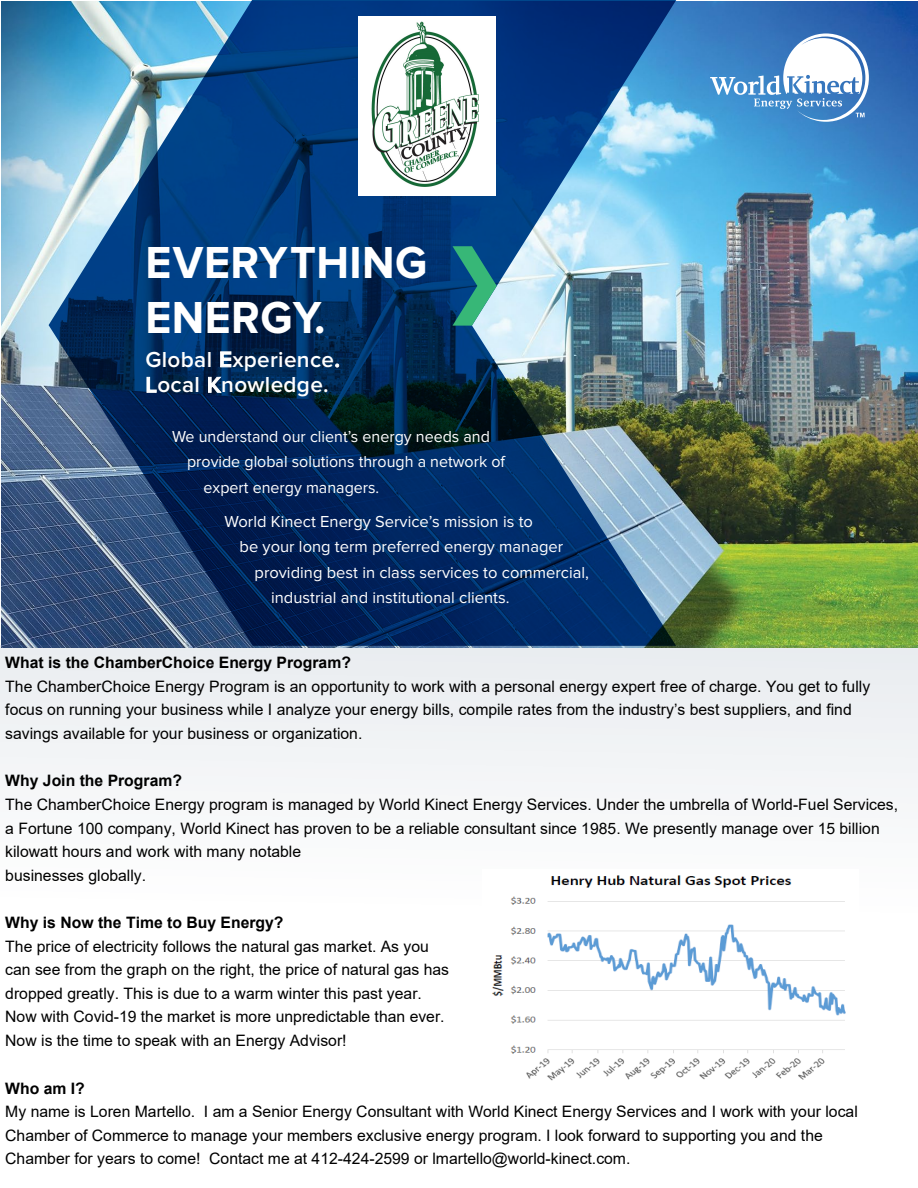
<style>
.page{position:relative;width:918px;height:1188px;background:#fff}
.page>*{position:absolute;margin:0;border:0;box-sizing:border-box;transform-origin:0 0}
.t1{font:700 46.5px/55.2px "Proxima Nova";letter-spacing:.01em;color:#fff;scale:.96 1}
.t2{font:600 22.5px/25.5px "Proxima Nova";letter-spacing:.015em;color:#fff}
.t3{font:16.5px "Proxima Nova";color:#fff}
.t4{font:15.75px/23.5px "Arial";color:#000}
.t5{font:700 15.75px "Arial";color:#000}
</style>
<div class="page">
<img style="left:1px;top:1px;width:917px;height:644px">
<div style="left:0;top:645px;width:918px;height:543px;background:linear-gradient(to right,#fafbfc,#f5f7f8)"></div>
<img style="left:49px;top:0;width:636px;height:646px">
<svg style="left:453px;top:246px;width:44px;height:80px"></svg>
<svg style="left:710px;top:33px;width:159px;height:89px"></svg>
<img style="left:483px;top:870px;width:376px;height:216px">
<img style="left:358px;top:17px;width:138px;height:178px">
<h1 class="t1" style="left:145px;top:236px;width:295px">EVERYTHING<br>ENERGY.</h1>
<h2 class="t2" style="left:145px;top:348px;width:196px">Global Experience.<br>Local Knowledge.</h2>
<p class="t3" style="left:172px;top:429px;width:319px">We understand our client’s energy needs and</p>
<p class="t3" style="left:187px;top:454px;width:320px">provide global solutions through a network of</p>
<p class="t3" style="left:204px;top:480px;width:177px">expert energy managers.</p>
<p class="t3" style="left:225px;top:514px;width:310px">World Kinect Energy Service’s mission is to</p>
<p class="t3" style="left:240px;top:539px;width:325px">be your long term preferred energy manager</p>
<p class="t3" style="left:255px;top:565px;width:336px">providing best in class services to commercial,</p>
<p class="t3" style="left:271px;top:590px;width:240px">industrial and institutional clients.</p>
<p class="t5" style="left:5px;top:652px;width:347px">What is the ChamberChoice Energy Program?</p>
<p class="t4" style="left:5px;top:675px;width:866px">The ChamberChoice Energy Program is an opportunity to work with a personal energy expert free of charge. You get to fully focus on running your business while I analyze your energy bills, compile rates from the industry’s best suppliers, and find savings available for your business or organization.</p>
<p class="t5" style="left:5px;top:770px;width:178px">Why Join the Program?</p>
<p class="t4" style="left:5px;top:793px;width:894px">The ChamberChoice Energy program is managed by World Kinect Energy Services. Under the umbrella of World-Fuel Services, a Fortune 100 company, World Kinect has proven to be a reliable consultant since 1985. We presently manage over 15 billion kilowatt hours and work with many notable<br>businesses globally.</p>
<p class="t5" style="left:5px;top:912px;width:280px">Why is Now the Time to Buy Energy?</p>
<p class="t4" style="left:5px;top:934px;width:445px">The price of electricity follows the natural gas market. As you can see from the graph on the right, the price of natural gas has dropped greatly. This is due to a warm winter this past year.<br>Now with Covid-19 the market is more unpredictable than ever.<br>Now is the time to speak with an Energy Advisor!</p>
<p class="t5" style="left:5px;top:1077px;width:81px">Who am I?</p>
<p class="t4" style="left:5px;top:1100px;width:854px">My name is Loren Martello. I am a Senior Energy Consultant with World Kinect Energy Services and I work with your local<br>Chamber of Commerce to manage your members exclusive energy program. I look forward to supporting you and the<br>Chamber for years to come! Contact me at 412-424-2599 or lmartello@world-kinect.com.</p>
</div>
